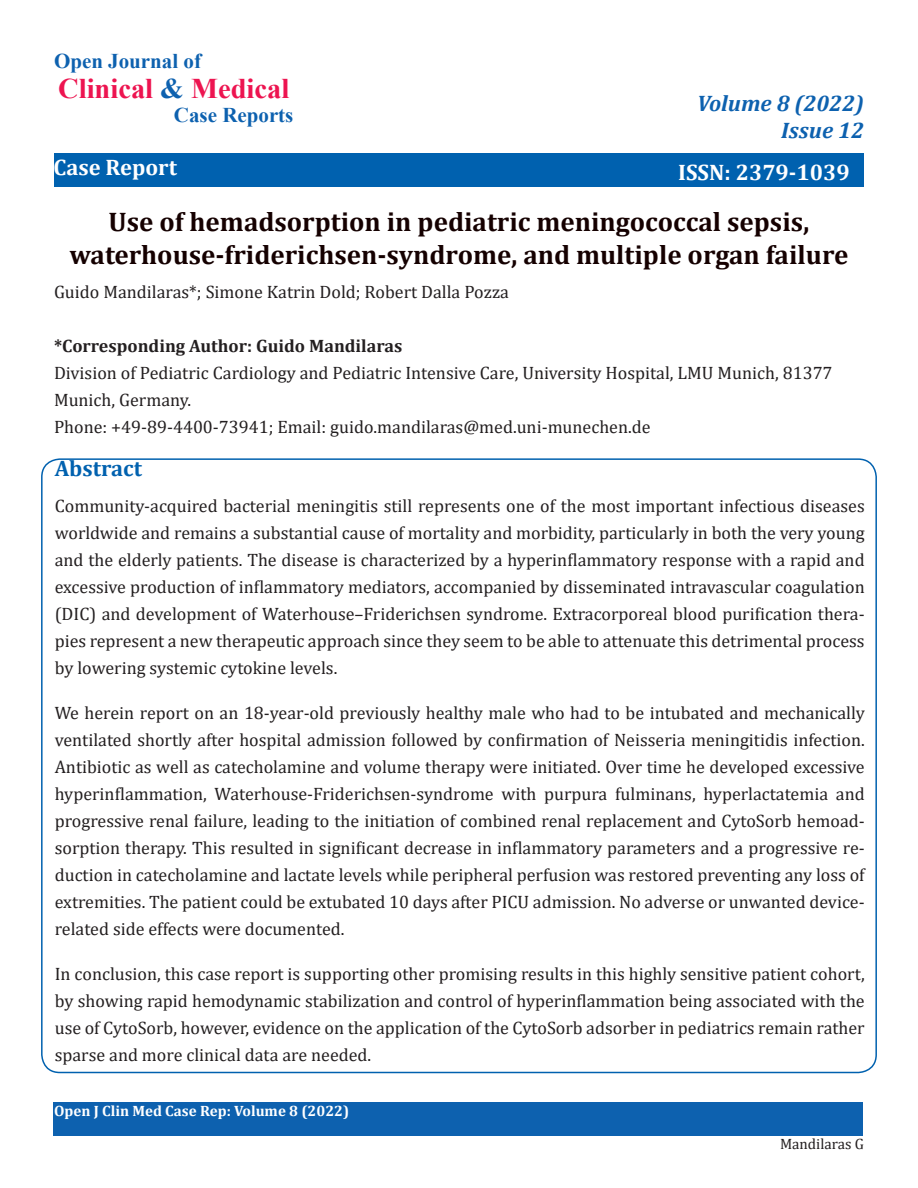
<style>
.page{position:relative;width:918px;height:1188px;background:#fff}
.page>*{position:absolute;margin:0;border:0;box-sizing:border-box;transform-origin:0 0}
.t1{font:700 28.5px "Times New Roman";color:#ed1450}
.t2{font:700 27px/33px "Cambria";color:#150000;text-align:center}
.t3{font:700 22.5px "Cambria";color:#fff}
.t4{font:italic 700 22.5px "Cambria";color:#0d61af}
.t5{font:700 22.5px "Cambria";color:#0061af}
.t6{font:700 21px "Times New Roman";color:#0d61af}
.t7{font:18px/27px "Cambria";color:#231f20;text-align:justify}
.t8{font:700 18px "Cambria";color:#231f20}
.t9{font:700 15px "Cambria";color:#fff}
.t10{font:15px "Cambria";color:#231f20}
.s1{color:#0d61af}
</style>
<div class="page">
<div style="left:54px;top:153px;width:810px;height:34px;background:#0061af"></div>
<div style="left:53px;top:1102px;width:810px;height:34px;background:#0d61af"></div>
<p class="t6" style="left:54px;top:46px;width:149px">Open Journal of</p>
<p class="t1" style="left:58px;top:68px;width:233px">Clinical <span class="s1">&amp;</span> Medical</p>
<p class="t6" style="left:174px;top:100px;width:121px">Case Reports</p>
<p class="t3" style="left:53px;top:152px;width:125px">Case Report</p>
<p class="t4" style="left:697px;top:88px;width:168px">Volume 8 (2022)</p>
<p class="t4" style="left:781px;top:115px;width:84px">Issue 12</p>
<p class="t3" style="left:678px;top:156px;width:173px">ISSN: 2379-1039</p>
<p class="t2" style="left:70px;top:204px;width:780px">Use of hemadsorption in pediatric meningococcal sepsis, waterhouse-friderichsen-syndrome, and multiple organ failure</p>
<p class="t7" style="left:54px;top:278px;width:457px">Guido Mandilaras*; Simone Katrin Dold; Robert Dalla Pozza</p>
<p class="t8" style="left:54px;top:333px;width:350px">*Corresponding Author: Guido Mandilaras</p>
<p class="t7" style="left:54px;top:359px;width:780px">Division of Pediatric Cardiology and Pediatric Intensive Care, University Hospital, LMU Munich, 81377<br>Munich, Germany.</p>
<p class="t7" style="left:54px;top:413px;width:598px">Phone: +49-89-4400-73941; Email: guido.mandilaras@med.uni-munechen.de</p>
<p class="t5" style="left:55px;top:452px;width:89px">Abstract</p>
<p class="t7" style="left:55px;top:492px;width:812px">Community-acquired bacterial meningitis still represents one of the most important infectious diseases worldwide and remains a substantial cause of mortality and morbidity, particularly in both the very young and the elderly patients. The disease is characterized by a hyperinflammatory response with a rapid and excessive production of inflammatory mediators, accompanied by disseminated intravascular coagulation (DIC) and development of Waterhouse–Friderichsen syndrome. Extracorporeal blood purification thera&shy;pies represent a new therapeutic approach since they seem to be able to attenuate this detrimental process by lowering systemic cytokine levels.</p>
<p class="t7" style="left:55px;top:699px;width:812px">We herein report on an 18-year-old previously healthy male who had to be intubated and mechanically ventilated shortly after hospital admission followed by confirmation of Neisseria meningitidis infection.<br>Antibiotic as well as catecholamine and volume therapy were initiated. Over time he developed excessive hyperinflammation, Waterhouse-Friderichsen-syndrome with purpura fulminans, hyperlactatemia and progressive renal failure, leading to the initiation of combined renal replacement and CytoSorb hemoad&shy;sorption therapy. This resulted in significant decrease in inflammatory parameters and a progressive re&shy;duction in catecholamine and lactate levels while peripheral perfusion was restored preventing any loss of extremities. The patient could be extubated 10 days after PICU admission. No adverse or unwanted device&shy;related side effects were documented.</p>
<p class="t7" style="left:55px;top:960px;width:811px">In conclusion, this case report is supporting other promising results in this highly sensitive patient cohort, by showing rapid hemodynamic stabilization and control of hyperinflammation being associated with the use of CytoSorb, however, evidence on the application of the CytoSorb adsorber in pediatrics remain rather sparse and more clinical data are needed.</p>
<p class="t9" style="left:54px;top:1100px;width:297px">Open J Clin Med Case Rep: Volume 8 (2022)</p>
<p class="t10" style="left:780px;top:1135px;width:85px">Mandilaras G</p>
</div>
